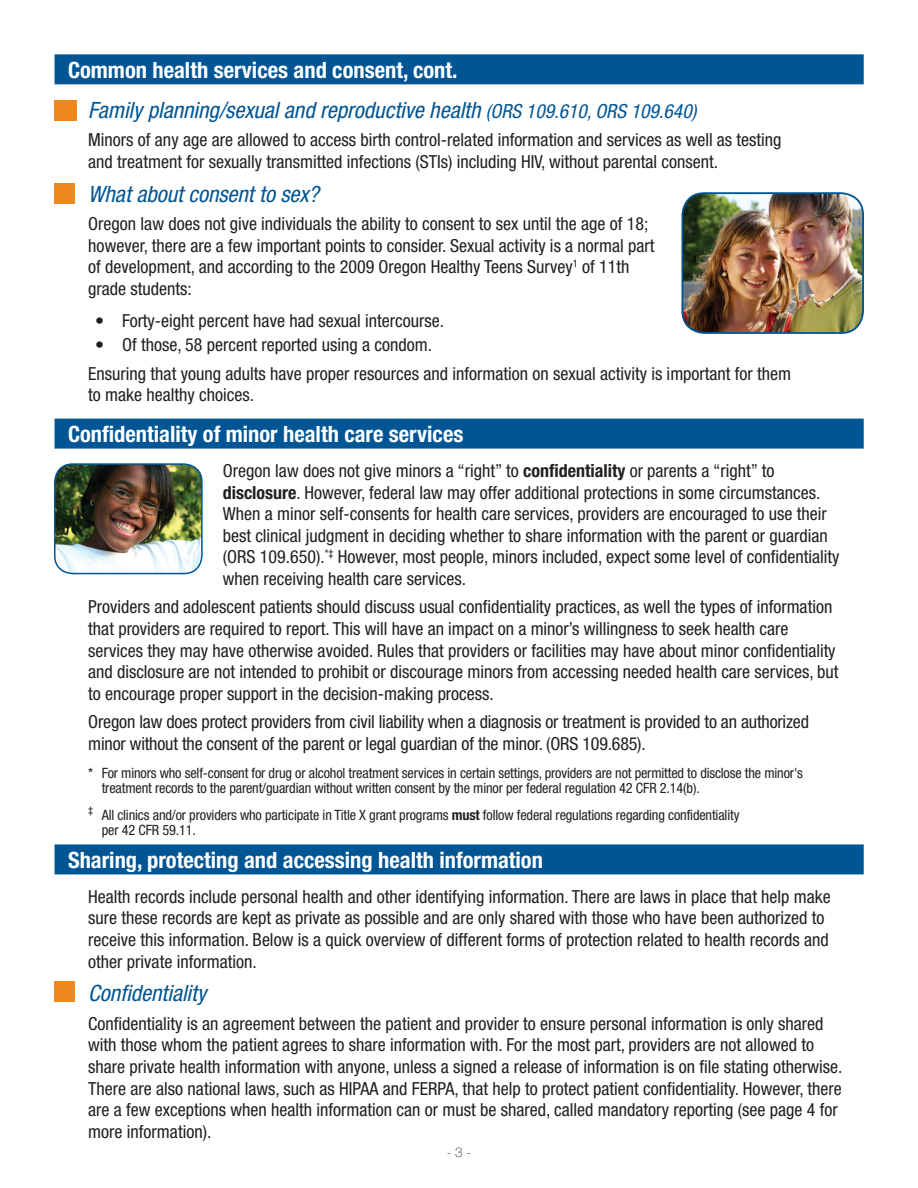
<style>
.page{position:relative;width:918px;height:1188px;background:#fff}
.page>*{position:absolute;margin:0;border:0;box-sizing:border-box;transform-origin:0 0}
.t1{font:italic condensed 22.5px/40.5px "Helvetica Neue LT Std";color:#005594}
.t2{font:700 condensed 22.5px "Helvetica Neue LT Std";color:#fff}
.t3{font:condensed 18px/21.6px "Helvetica Neue LT Std";color:#231f20}
.t4{font:condensed 14.25px/15px "Helvetica Neue LT Std";letter-spacing:-.01em;color:#231f20}
.t5{font:100 13.5px "Helvetica Neue LT Std";color:#231f20}
.s1{font-weight:700;font-style:normal;color:#fff}
.s2{font-size:19.5px}
.s3{font-weight:700}
</style>
<div class="page">
<div style="left:55px;top:54px;width:809px;height:30px;background:#005594"></div>
<div style="left:55px;top:419px;width:809px;height:30px;background:#005594"></div>
<div style="left:55px;top:844px;width:809px;height:30px;background:#005594"></div>
<div style="left:54px;top:100px;width:22px;height:20px;background:#ed891d"></div>
<div style="left:54px;top:183px;width:20px;height:20px;background:#ed891d"></div>
<img style="left:684px;top:195px;width:179px;height:138px">
<div style="left:681px;top:192px;width:183px;height:142px;border:2px solid #005594;border-radius:22px"></div>
<img style="left:55px;top:464px;width:145px;height:110px">
<div style="left:54px;top:463px;width:149px;height:111px;border:2px solid #005594;border-radius:18px"></div>
<div style="left:54px;top:982px;width:20px;height:20px;background:#ed891d"></div>
<p class="t1" style="left:88px;top:50px;width:610px;text-indent:-20px"><span class="s1">Common health services and consent, cont.<br></span>Family planning/sexual and reproductive health <span class="s2">(ORS 109.610, ORS 109.640)</span></p>
<p class="t3" style="left:88px;top:129px;width:695px">Minors of any age are allowed to access birth control-related information and services as well as testing and treatment for sexually transmitted infections (STIs) including HIV, without parental consent.</p>
<p class="t1" style="left:88px;top:174px;width:232px">What about consent to sex?</p>
<p class="t3" style="left:88px;top:213px;width:568px">Oregon law does not give individuals the ability to consent to sex until the age of 18; however, there are a few important points to consider. Sexual activity is a normal part of development, and according to the 2009 Oregon Healthy Teens Survey<sup>1</sup> of 11th grade students:</p>
<p class="t3" style="left:95px;top:310px;width:351px">• Forty-eight percent have had sexual intercourse.</p>
<p class="t3" style="left:88px;top:330px;width:704px;line-height:29.1px;text-indent:7px">• Of those, 58 percent reported using a condom.<br>Ensuring that young adults have proper resources and information on sexual activity is important for them</p>
<p class="t3" style="left:88px;top:384px;width:167px">to make healthy choices.</p>
<p class="t2" style="left:68px;top:420px;width:397px">Confidentiality of minor health care services</p>
<p class="t3" style="left:223px;top:460px;width:618px">Oregon law does not give minors a “right” to <span class="s3">confidentiality</span> or parents a “right” to <span class="s3">disclosure</span>. However, federal law may offer additional protections in some circumstances.<br>When a minor self-consents for health care services, providers are encouraged to use their best clinical judgment in deciding whether to share information with the parent or guardian (ORS 109.650).<sup>*‡</sup> However, most people, minors included, expect some level of confidentiality when receiving health care services.</p>
<p class="t3" style="left:88px;top:596px;width:752px">Providers and adolescent patients should discuss usual confidentiality practices, as well the types of information that providers are required to report. This will have an impact on a minor’s willingness to seek health care services they may have otherwise avoided. Rules that providers or facilities may have about minor confidentiality and disclosure are not intended to prohibit or discourage minors from accessing needed health care services, but to encourage proper support in the decision-making process.</p>
<p class="t3" style="left:88px;top:711px;width:722px">Oregon law does protect providers from civil liability when a diagnosis or treatment is provided to an authorized minor without the consent of the parent or legal guardian of the minor. (ORS 109.685).</p>
<p class="t4" style="left:102px;top:766px;width:703px;text-indent:-13px">* For minors who self-consent for drug or alcohol treatment services in certain settings, providers are not permitted to disclose the minor's treatment records to the parent/guardian without written consent by the minor per federal regulation 42 CFR 2.14(b).</p>
<p class="t4" style="left:102px;top:808px;width:639px;text-indent:-14px"><sup>‡</sup> All clinics and/or providers who participate in Title X grant programs <span class="s3">must</span> follow federal regulations regarding confidentiality per 42 CFR 59.11.</p>
<p class="t2" style="left:68px;top:846px;width:476px">Sharing, protecting and accessing health information</p>
<p class="t3" style="left:88px;top:886px;width:744px">Health records include personal health and other identifying information. There are laws in place that help make sure these records are kept as private as possible and are only shared with those who have been authorized to receive this information. Below is a quick overview of different forms of protection related to health records and other private information.</p>
<p class="t1" style="left:88px;top:974px;width:119px">Confidentiality</p>
<p class="t3" style="left:88px;top:1012px;width:756px">Confidentiality is an agreement between the patient and provider to ensure personal information is only shared with those whom the patient agrees to share information with. For the most part, providers are not allowed to share private health information with anyone, unless a signed a release of information is on file stating otherwise.<br>There are also national laws, such as HIPAA and FERPA, that help to protect patient confidentiality. However, there are a few exceptions when health information can or must be shared, called mandatory reporting (see page 4 for more information).</p>
<p class="t5" style="left:447px;top:1144px;width:26px">- 3 -</p>
</div>
